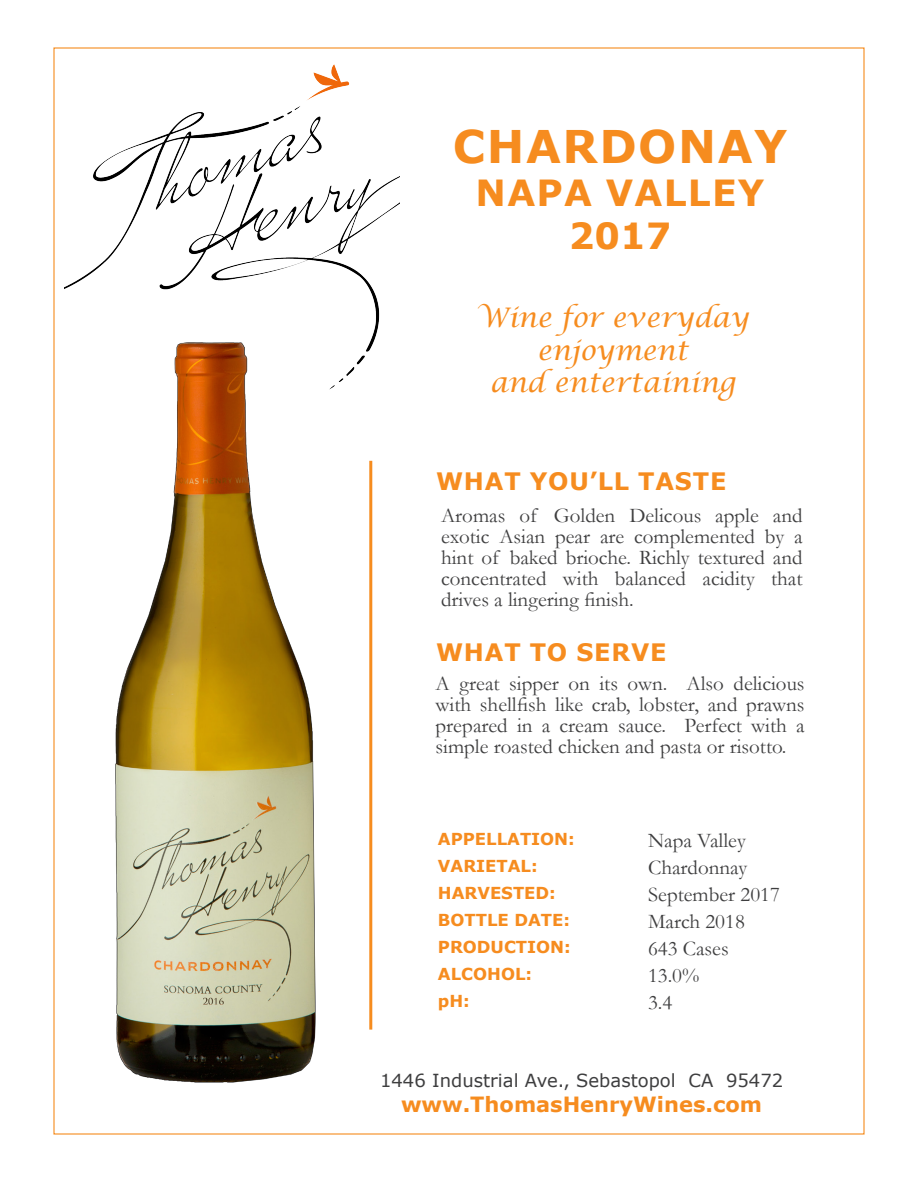
<style>
.page{position:relative;width:918px;height:1188px;background:#fff}
.page>*{position:absolute;margin:0;border:0;box-sizing:border-box;transform-origin:0 0}
.t1{font:700 45px "Verdana";letter-spacing:.035em;color:#f68c1f}
.t2{font:700 36px "Verdana";letter-spacing:.035em;color:#f68c1f}
.t3{font:italic 27px/32.4px "Lucida Calligraphy";color:#f68c1f;text-align:center}
.t4{font:700 24px "Verdana";letter-spacing:.035em;color:#f68c1f}
.t5{font:21px/21px "Garamond";color:#3e3e3f;text-align:justify}
.t6{font:700 21px "Verdana";color:#f68c1f}
.t7{font:18px "Verdana";color:#3e3e3f}
.t8{font:700 16.5px "Verdana";color:#f68c1f}
</style>
<div class="page">
<img style="left:65px;top:64px;width:335px;height:326px">
<img style="left:115px;top:338px;width:203px;height:745px">
<hr style="left:369px;top:461px;width:3px;height:569px;background:#f68c1f">
<p class="t1" style="left:453px;top:114px;width:336px">CHARDONAY</p>
<p class="t2" style="left:476px;top:167px;width:290px">NAPA VALLEY</p>
<p class="t2" style="left:569px;top:210px;width:104px">2017</p>
<p class="t3" style="left:477px;top:303px;width:274px">Wine for everyday enjoyment</p>
<p class="t3" style="left:490px;top:367px;width:247px">and entertaining</p>
<p class="t4" style="left:436px;top:465px;width:292px">WHAT YOU’LL TASTE</p>
<p class="t5" style="left:441px;top:504px;width:363px">Aromas of Golden Delicous apple and exotic Asian pear are complemented by a hint of baked brioche. Richly textured and concentrated with balanced acidity that drives a lingering finish.</p>
<p class="t4" style="left:436px;top:636px;width:232px">WHAT TO SERVE</p>
<p class="t5" style="left:436px;top:672px;width:371px">A great sipper on its own. Also delicious with shellfish like crab, lobster, and prawns prepared in a cream sauce. Perfect with a simple roasted chicken and pasta or risotto.</p>
<p class="t8" style="left:438px;top:828px;width:138px">APPELLATION:</p>
<p class="t8" style="left:438px;top:855px;width:101px">VARIETAL:</p>
<p class="t8" style="left:438px;top:882px;width:119px">HARVESTED:</p>
<p class="t8" style="left:438px;top:909px;width:134px">BOTTLE DATE:</p>
<p class="t8" style="left:438px;top:936px;width:134px">PRODUCTION:</p>
<p class="t8" style="left:438px;top:963px;width:96px">ALCOHOL:</p>
<p class="t8" style="left:438px;top:990px;width:33px">pH:</p>
<p class="t5" style="left:648px;top:829px;width:99px">Napa Valley</p>
<p class="t5" style="left:648px;top:856px;width:101px">Chardonnay</p>
<p class="t5" style="left:648px;top:883px;width:133px">September 2017</p>
<p class="t5" style="left:648px;top:910px;width:98px">March 2018</p>
<p class="t5" style="left:648px;top:937px;width:82px">643 Cases</p>
<p class="t5" style="left:648px;top:964px;width:53px">13.0%</p>
<p class="t5" style="left:648px;top:991px;width:26px">3.4</p>
<p class="t7" style="left:380px;top:1068px;width:405px">1446 Industrial Ave., Sebastopol CA 95472</p>
<p class="t6" style="left:401px;top:1090px;width:363px">www.ThomasHenryWines.com</p>
</div>
